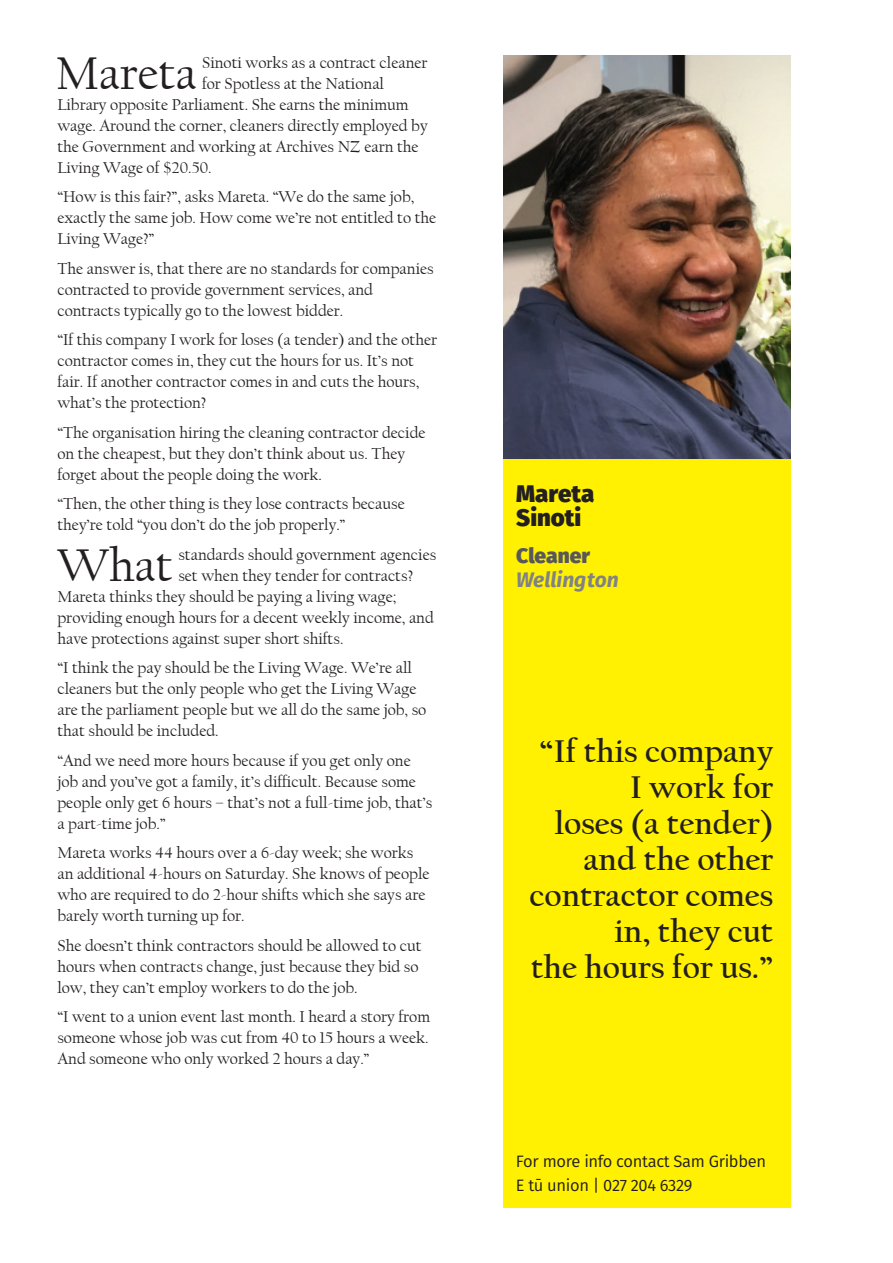
<style>
.page{position:relative;width:893px;height:1263px;background:#fff}
.page>*{position:absolute;margin:0;border:0;box-sizing:border-box;transform-origin:0 0}
.t1{font:48.15px "Californian FB";color:#231f20}
.t2{font:700 33px/36px "Californian FB";color:#231f20;text-align:right}
.t3{font:800 24px/24px "Fira Sans";color:#231f20}
.t4{font:italic 700 21px "Fira Sans";color:#808285}
.t5{font:800 21px "Fira Sans";color:#57585a}
.t6{font:16.5px/21px "Californian FB";color:#231f20}
.t7{font:16.5px/24px "Fira Sans";letter-spacing:-.02em;color:#231f20}
</style>
<div class="page">
<div style="left:503px;top:459px;width:287px;height:749px;background:#fff101"></div>
<img style="left:503px;top:55px;width:287px;height:404px">
<h1 class="t1" style="left:55px;top:46px;width:143px">Mareta</h1>
<p class="t6" style="left:202px;top:52px;width:227px">Sinoti works as a contract cleaner</p>
<p class="t6" style="left:202px;top:73px;width:183px">for Spotless at the National</p>
<p class="t6" style="left:57px;top:94px;width:353px">Library opposite Parliament. She earns the minimum</p>
<p class="t6" style="left:57px;top:115px;width:372px">wage. Around the corner, cleaners directly employed by</p>
<p class="t6" style="left:57px;top:136px;width:363px">the Government and working at Archives NZ earn the</p>
<p class="t6" style="left:57px;top:157px;width:156px">Living Wage of $20.50.</p>
<p class="t6" style="left:57px;top:186px;width:380px">“How is this fair?”, asks Mareta. “We do the same job, exactly the same job. How come we’re not entitled to the<br>Living Wage?”</p>
<p class="t6" style="left:57px;top:258px;width:378px">The answer is, that there are no standards for companies contracted to provide government services, and contracts typically go to the lowest bidder.</p>
<p class="t6" style="left:57px;top:329px;width:381px">“If this company I work for loses (a tender) and the other contractor comes in, they cut the hours for us. It’s not fair. If another contractor comes in and cuts the hours, what’s the protection?</p>
<p class="t6" style="left:57px;top:422px;width:370px">“The organisation hiring the cleaning contractor decide on the cheapest, but they don’t think about us. They forget about the people doing the work.</p>
<p class="t6" style="left:57px;top:493px;width:349px">“Then, the other thing is they lose contracts because they’re told “you don’t do the job properly.”</p>
<h1 class="t1" style="left:57px;top:538px;width:117px">What</h1>
<p class="t6" style="left:178px;top:544px;width:259px">standards should government agencies</p>
<p class="t6" style="left:178px;top:565px;width:236px">set when they tender for contracts?</p>
<p class="t6" style="left:57px;top:586px;width:340px">Mareta thinks they should be paying a living wage;</p>
<p class="t6" style="left:57px;top:607px;width:378px">providing enough hours for a decent weekly income, and</p>
<p class="t6" style="left:57px;top:628px;width:288px">have protections against super short shifts.</p>
<p class="t6" style="left:57px;top:657px;width:370px">“I think the pay should be the Living Wage. We’re all cleaners but the only people who get the Living Wage are the parliament people but we all do the same job, so that should be included.</p>
<p class="t6" style="left:57px;top:750px;width:376px">“And we need more hours because if you get only one job and you’ve got a family, it’s difficult. Because some people only get 6 hours – that’s not a full-time job, that’s a part-time job.”</p>
<p class="t6" style="left:57px;top:842px;width:374px">Mareta works 44 hours over a 6-day week; she works an additional 4-hours on Saturday. She knows of people who are required to do 2-hour shifts which she says are barely worth turning up for.</p>
<p class="t6" style="left:57px;top:935px;width:366px">She doesn’t think contractors should be allowed to cut hours when contracts change, just because they bid so low, they can’t employ workers to do the job.</p>
<p class="t6" style="left:57px;top:1007px;width:374px;text-align:justify">“I went to a union event last month. I heard a story from someone whose job was cut from 40 to 15 hours a week.<br>And someone who only worked 2 hours a day.”</p>
<h3 class="t3" style="left:516px;top:481px;width:80px">Mareta<br>Sinoti</h3>
<p class="t5" style="left:516px;top:540px;width:75px">Cleaner</p>
<p class="t4" style="left:516px;top:564px;width:104px">Wellington</p>
<h2 class="t2" style="left:529px;top:733px;width:246px">“If this company<br>I work for<br>loses (a tender) and the other contractor comes in, they cut<br>the hours for us.”</h2>
<p class="t7" style="left:516px;top:1149px;width:252px">For more info contact Sam Gribben<br>E tū union | 027 204 6329</p>
</div>
